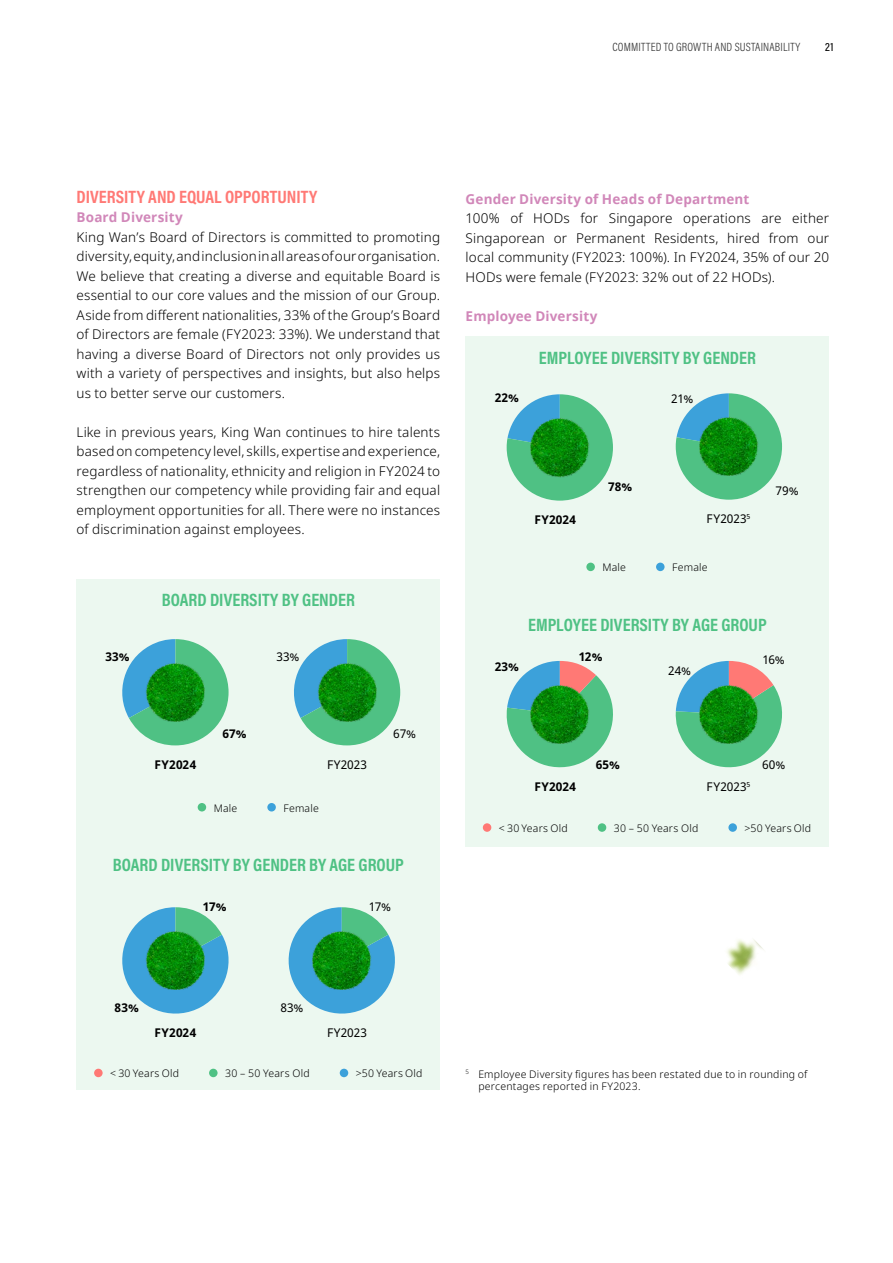
<style>
.page{position:relative;width:893px;height:1263px;background:#fff}
.page>*{position:absolute;margin:0;border:0;box-sizing:border-box;transform-origin:0 0}
.t1{font:700 18px "Acumin Pro Cond";color:#4fc184}
.t2{font:700 18px "Acumin Pro Cond";color:#ff7975}
.t3{font:300 13.5px/19.5px "Noto Sans";letter-spacing:.01em;color:#000;text-align:justify}
.t4{font:700 13.5px "Noto Sans";letter-spacing:.015em;color:#d187b9}
.t5{font:12px "Noto Sans";letter-spacing:.005em;color:#000}
.t6{font:700 12px "Noto Sans";letter-spacing:.02em;color:#000}
.t7{font:300 12px "Acumin Pro Cond";letter-spacing:.015em;color:#333}
.t8{font:500 12px "Acumin Pro Cond";color:#000}
.t9{font:300 10.5px/12.6px "Noto Sans";letter-spacing:.02em;color:#000}
</style>
<div class="page">
<div style="left:466px;top:336px;width:363px;height:511px;background:#ecf8f0"></div>
<div style="left:586px;top:563px;width:9px;height:8px;background:#4fc184;border-radius:50%"></div>
<div style="left:656px;top:563px;width:9px;height:8px;background:#3ca1da;border-radius:50%"></div>
<div style="left:598px;top:823px;width:8px;height:9px;background:#4fc184;border-radius:50%"></div>
<div style="left:483px;top:823px;width:8px;height:9px;background:#ff7975;border-radius:50%"></div>
<div style="left:728px;top:823px;width:9px;height:9px;background:#3ca1da;border-radius:50%"></div>
<div style="left:77px;top:579px;width:363px;height:511px;background:#ecf8f0"></div>
<svg style="left:122px;top:639px;width:107px;height:106px"></svg>
<img style="left:146px;top:663px;width:59px;height:59px">
<svg style="left:294px;top:639px;width:106px;height:106px"></svg>
<img style="left:318px;top:663px;width:59px;height:59px">
<div style="left:198px;top:803px;width:8px;height:8px;background:#4fc184;border-radius:50%"></div>
<div style="left:267px;top:803px;width:9px;height:8px;background:#3ca1da;border-radius:50%"></div>
<div style="left:209px;top:1069px;width:9px;height:8px;background:#4fc184;border-radius:50%"></div>
<div style="left:94px;top:1069px;width:9px;height:8px;background:#ff7975;border-radius:50%"></div>
<div style="left:340px;top:1069px;width:8px;height:8px;background:#3ca1da;border-radius:50%"></div>
<svg style="left:122px;top:907px;width:107px;height:107px"></svg>
<svg style="left:288px;top:907px;width:107px;height:107px"></svg>
<img style="left:146px;top:931px;width:59px;height:59px">
<img style="left:312px;top:931px;width:59px;height:59px">
<svg style="left:507px;top:394px;width:106px;height:107px"></svg>
<img style="left:530px;top:418px;width:59px;height:59px">
<svg style="left:676px;top:393px;width:106px;height:107px"></svg>
<img style="left:699px;top:417px;width:59px;height:59px">
<svg style="left:506px;top:661px;width:107px;height:107px"></svg>
<img style="left:530px;top:684px;width:59px;height:60px">
<svg style="left:675px;top:661px;width:107px;height:107px"></svg>
<img style="left:699px;top:684px;width:59px;height:60px">
<img style="left:727px;top:939px;width:37px;height:36px">
<p class="t7" style="left:612px;top:39px;width:189px">COMMITTED TO GROWTH AND SUSTAINABILITY</p>
<p class="t8" style="left:825px;top:39px;width:10px">21</p>
<h1 class="t2" style="left:77px;top:185px;width:242px">DIVERSITY AND EQUAL OPPORTUNITY</h1>
<p class="t4" style="left:77px;top:208px;width:108px">Board Diversity</p>
<p class="t3" style="left:77px;top:228px;width:365px">King Wan’s Board of Directors is committed to promoting diversity, equity, and inclusion in all areas of our organisation.<br>We believe that creating a diverse and equitable Board is essential to our core values and the mission of our Group.<br>Aside from different nationalities, 33% of the Group’s Board of Directors are female (FY2023: 33%). We understand that having a diverse Board of Directors not only provides us with a variety of perspectives and insights, but also helps us to better serve our customers.</p>
<p class="t3" style="left:77px;top:422px;width:365px">Like in previous years, King Wan continues to hire talents based on competency level, skills, expertise and experience, regardless of nationality, ethnicity and religion in FY2024 to strengthen our competency while providing fair and equal employment opportunities for all. There were no instances of discrimination against employees.</p>
<p class="t6" style="left:105px;top:648px;width:26px">33%</p>
<h1 class="t1" style="left:162px;top:587px;width:195px">BOARD DIVERSITY BY GENDER</h1>
<p class="t5" style="left:276px;top:649px;width:25px">33%</p>
<p class="t6" style="left:155px;top:756px;width:43px">FY2024</p>
<p class="t6" style="left:222px;top:725px;width:26px">67%</p>
<p class="t5" style="left:327px;top:756px;width:42px">FY2023</p>
<p class="t9" style="left:214px;top:802px;width:25px">Male</p>
<p class="t9" style="left:283px;top:802px;width:37px">Female</p>
<p class="t5" style="left:393px;top:726px;width:24px">67%</p>
<h1 class="t1" style="left:113px;top:853px;width:292px">BOARD DIVERSITY BY GENDER BY AGE GROUP</h1>
<p class="t6" style="left:203px;top:898px;width:25px">17%</p>
<p class="t5" style="left:369px;top:898px;width:24px">17%</p>
<p class="t4" style="left:466px;top:190px;width:285px">Gender Diversity of Heads of Department</p>
<p class="t3" style="left:466px;top:209px;width:365px">100% of HODs for Singapore operations are either Singaporean or Permanent Residents, hired from our local community (FY2023: 100%). In FY2024, 35% of our 20<br>HODs were female (FY2023: 32% out of 22 HODs).</p>
<p class="t4" style="left:466px;top:306px;width:133px">Employee Diversity</p>
<h1 class="t1" style="left:539px;top:346px;width:219px">EMPLOYEE DIVERSITY BY GENDER</h1>
<p class="t6" style="left:495px;top:389px;width:26px">22%</p>
<p class="t5" style="left:671px;top:391px;width:24px">21%</p>
<p class="t6" style="left:534px;top:511px;width:43px">FY2024</p>
<p class="t6" style="left:608px;top:478px;width:26px">78%</p>
<p class="t5" style="left:707px;top:510px;width:45px">FY2023<sup>5</sup></p>
<p class="t9" style="left:602px;top:561px;width:25px">Male</p>
<p class="t9" style="left:672px;top:561px;width:37px">Female</p>
<p class="t5" style="left:776px;top:482px;width:25px">79%</p>
<p class="t6" style="left:495px;top:658px;width:26px">23%</p>
<h1 class="t1" style="left:528px;top:613px;width:240px">EMPLOYEE DIVERSITY BY AGE GROUP</h1>
<p class="t6" style="left:579px;top:648px;width:25px">12%</p>
<p class="t5" style="left:762px;top:652px;width:24px">16%</p>
<p class="t5" style="left:668px;top:663px;width:24px">24%</p>
<p class="t6" style="left:596px;top:756px;width:26px">65%</p>
<p class="t6" style="left:534px;top:778px;width:43px">FY2024</p>
<p class="t5" style="left:707px;top:778px;width:45px">FY2023<sup>5</sup></p>
<p class="t5" style="left:762px;top:756px;width:25px">60%</p>
<p class="t9" style="left:499px;top:822px;width:70px">&lt; 30 Years Old</p>
<p class="t9" style="left:614px;top:822px;width:86px">30 – 50 Years Old</p>
<p class="t9" style="left:744px;top:822px;width:68px">&gt;50 Years Old</p>
<p class="t6" style="left:114px;top:999px;width:26px">83%</p>
<p class="t5" style="left:280px;top:1000px;width:25px">83%</p>
<p class="t6" style="left:155px;top:1024px;width:43px">FY2024</p>
<p class="t5" style="left:327px;top:1024px;width:42px">FY2023</p>
<p class="t9" style="left:110px;top:1067px;width:70px">&lt; 30 Years Old</p>
<p class="t9" style="left:225px;top:1067px;width:86px">30 – 50 Years Old</p>
<p class="t9" style="left:356px;top:1067px;width:68px">&gt;50 Years Old</p>
<p class="t9" style="left:478px;top:1068px;width:331px;text-indent:-13px"><sup>5</sup> Employee Diversity figures has been restated due to in rounding of percentages reported in FY2023.</p>
</div>
